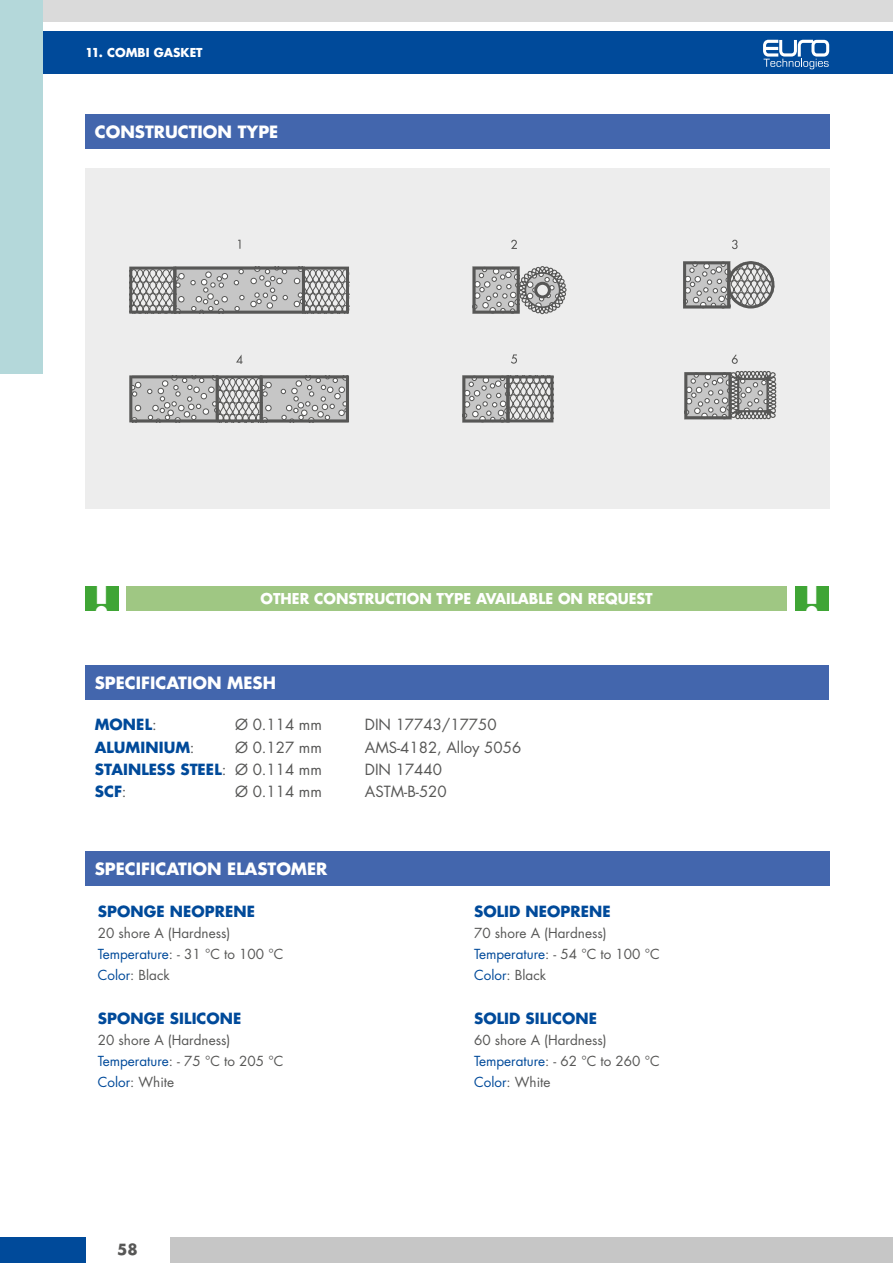
<style>
.page{position:relative;width:893px;height:1263px;background:#fff}
.page>*{position:absolute;margin:0;border:0;box-sizing:border-box;transform-origin:0 0}
.t1{font:700 47.25px "Futura";color:#fff}
.t2{font:700 16.5px "Futura";color:#fff}
.t3{font:700 15px "Futura";color:#004a9a}
.t4{font:15px "Futura";color:#575756}
.t5{font:700 15px "Futura";color:#575756}
.t6{font:700 14.55px "Futura";color:#fff}
.t7{font:13.5px/21px "Futura";color:#575756}
.t8{font:700 12px "Futura";color:#fff}
.s1{font-weight:400;color:#575756}
.s2{color:#004a9a}
</style>
<div class="page">
<div style="left:0;top:31px;width:893px;height:43px;background:#004a9a"></div>
<div style="left:0;top:1237px;width:85px;height:26px;background:#004a9a"></div>
<div style="left:170px;top:1237px;width:723px;height:26px;background:#c6c6c6"></div>
<div style="left:0;top:0;width:893px;height:21px;background:#dadada"></div>
<svg style="left:763px;top:40px;width:66px;height:29px"></svg>
<div style="left:0;top:0;width:43px;height:373px;background:#b4d8da"></div>
<div style="left:85px;top:115px;width:744px;height:34px;background:#4366ad"></div>
<div style="left:85px;top:168px;width:744px;height:340px;background:#ededed"></div>
<svg style="left:129px;top:267px;width:220px;height:47px"></svg>
<svg style="left:129px;top:375px;width:220px;height:47px"></svg>
<svg style="left:462px;top:375px;width:91px;height:47px"></svg>
<svg style="left:473px;top:266px;width:94px;height:49px"></svg>
<div style="left:534px;top:282px;width:17px;height:16px;border:3px solid #575756;border-radius:50%"></div>
<svg style="left:683px;top:261px;width:91px;height:47px"></svg>
<svg style="left:684px;top:371px;width:93px;height:49px"></svg>
<div style="left:737px;top:378px;width:31px;height:34px;border:2px solid #575756"></div>
<svg style="left:511px;top:240px;width:6px;height:9px"></svg>
<svg style="left:732px;top:240px;width:6px;height:9px"></svg>
<svg style="left:236px;top:354px;width:7px;height:10px"></svg>
<svg style="left:511px;top:354px;width:6px;height:10px"></svg>
<svg style="left:732px;top:354px;width:6px;height:10px"></svg>
<div style="left:85px;top:586px;width:33px;height:25px;background:#3fa535"></div>
<div style="left:795px;top:586px;width:33px;height:25px;background:#3fa535"></div>
<div style="left:126px;top:586px;width:661px;height:25px;background:#9fc783"></div>
<div style="left:85px;top:665px;width:743px;height:34px;background:#4366ad"></div>
<div style="left:85px;top:851px;width:744px;height:34px;background:#4366ad"></div>
<p class="t8" style="left:85px;top:44px;width:119px">11. COMBI GASKET</p>
<p class="t2" style="left:95px;top:121px;width:13px">CONSTRUCTION</p>
<p class="t2" style="left:238px;top:121px;width:21px">TYPE</p>
<h1 class="t1" style="left:93px;top:566px;width:20px">!</h1>
<h1 class="t1" style="left:803px;top:566px;width:20px">!</h1>
<p class="t6" style="left:261px;top:588px;width:394px">OTHER CONSTRUCTION TYPE AVAILABLE ON REQUEST</p>
<p class="t2" style="left:95px;top:671px;width:160px">SPECIFICATION MESH</p>
<p class="t3" style="left:95px;top:714px;width:27px">MONEL</p>
<p class="t4" style="left:152px;top:714px;width:6px">:</p>
<p class="t4" style="left:235px;top:714px;width:88px">Ø 0.114 mm</p>
<p class="t4" style="left:365px;top:714px;width:133px">DIN 17743/17750</p>
<p class="t3" style="left:95px;top:736px;width:24px">ALUMINIUM</p>
<p class="t4" style="left:190px;top:737px;width:6px">:</p>
<p class="t4" style="left:235px;top:737px;width:88px">Ø 0.127 mm</p>
<p class="t4" style="left:365px;top:737px;width:158px">AMS-4182, Alloy 5056</p>
<p class="t3" style="left:95px;top:759px;width:20px">STAINLESS</p>
<p class="t3" style="left:180px;top:759px;width:10px">STEEL</p>
<p class="t4" style="left:222px;top:759px;width:102px">: Ø 0.114 mm</p>
<p class="t4" style="left:365px;top:759px;width:79px">DIN 17440</p>
<p class="t3" style="left:95px;top:781px;width:33px">SCF<span class="s1">:</span></p>
<p class="t4" style="left:235px;top:781px;width:88px">Ø 0.114 mm</p>
<p class="t4" style="left:365px;top:781px;width:83px">ASTM-B-520</p>
<p class="t2" style="left:95px;top:857px;width:234px">SPECIFICATION ELASTOMER</p>
<p class="t3" style="left:98px;top:900px;width:22px">SPONGE</p>
<p class="t3" style="left:170px;top:900px;width:12px">NEOPRENE</p>
<p class="t7" style="left:98px;top:922px;width:187px">20 shore A (Hardness)<br><span class="s2">Temperature</span>: - 31 °C to 100 °C<br><span class="s2">Color</span>: Black</p>
<p class="t3" style="left:98px;top:1008px;width:22px">SPONGE</p>
<p class="t3" style="left:170px;top:1008px;width:10px">SILICONE</p>
<p class="t7" style="left:98px;top:1029px;width:187px">20 shore A (Hardness)<br><span class="s2">Temperature</span>: - 75 °C to 205 °C<br><span class="s2">Color</span>: White</p>
<p class="t5" style="left:117px;top:1239px;width:22px">58</p>
<p class="t3" style="left:474px;top:900px;width:20px">SOLID</p>
<p class="t3" style="left:526px;top:900px;width:12px">NEOPRENE</p>
<p class="t7" style="left:474px;top:922px;width:187px">70 shore A (Hardness)<br><span class="s2">Temperature</span>: - 54 °C to 100 °C<br><span class="s2">Color</span>: Black</p>
<p class="t3" style="left:474px;top:1008px;width:20px">SOLID</p>
<p class="t3" style="left:526px;top:1008px;width:10px">SILICONE</p>
<p class="t7" style="left:474px;top:1029px;width:187px">60 shore A (Hardness)<br><span class="s2">Temperature</span>: - 62 °C to 260 °C<br><span class="s2">Color</span>: White</p>
</div>
